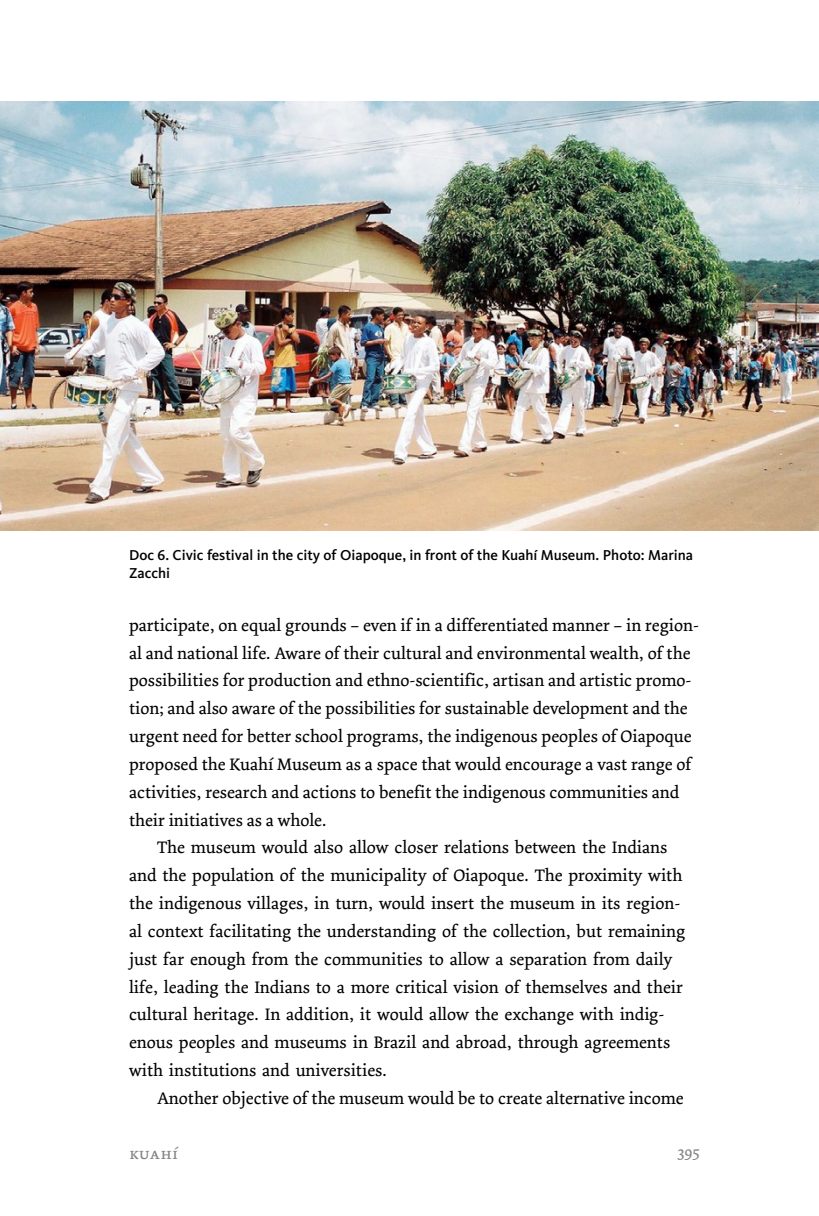
<style>
.page{position:relative;width:819px;height:1216px;background:#fff}
.page>*{position:absolute;margin:0;border:0;box-sizing:border-box;transform-origin:0 0}
.t1{font:17.5px "Dolly";color:#000}
.t2{font:16.28px "Dolly SC";letter-spacing:.015em;color:#808285}
.t3{font:16.28px "Dolly";color:#808285}
.t4{font:500 14.88px/17.5px "Kievit OT";color:#000}
</style>
<div class="page">
<img style="left:0;top:102px;width:819px;height:428px">
<p class="t4" style="left:129px;top:546px;width:565px">Doc 6. Civic festival in the city of Oiapoque, in front of the Kuahí Museum. Photo: Marina<br>Zacchi</p>
<p class="t1" style="left:129px;top:614px;width:571px">participate, on equal grounds – even if in a differentiated manner – in region-</p>
<p class="t1" style="left:129px;top:642px;width:563px">al and national life. Aware of their cultural and environmental wealth, of the</p>
<p class="t1" style="left:129px;top:670px;width:564px">possibilities for production and ethno-scientific, artisan and artistic promo-</p>
<p class="t1" style="left:129px;top:698px;width:560px">tion; and also aware of the possibilities for sustainable development and the</p>
<p class="t1" style="left:129px;top:726px;width:564px">urgent need for better school programs, the indigenous peoples of Oiapoque</p>
<p class="t1" style="left:129px;top:753px;width:564px">proposed the Kuahí Museum as a space that would encourage a vast range of</p>
<p class="t1" style="left:129px;top:781px;width:552px">activities, research and actions to benefit the indigenous communities and</p>
<p class="t1" style="left:129px;top:809px;width:199px">their initiatives as a whole.</p>
<p class="t1" style="left:157px;top:837px;width:512px">The museum would also allow closer relations between the Indians</p>
<p class="t1" style="left:129px;top:865px;width:554px">and the population of the municipality of Oiapoque. The proximity with</p>
<p class="t1" style="left:129px;top:893px;width:552px">the indigenous villages, in turn, would insert the museum in its region-</p>
<p class="t1" style="left:129px;top:920px;width:557px">al context facilitating the understanding of the collection, but remaining</p>
<p class="t1" style="left:129px;top:948px;width:544px">just far enough from the communities to allow a separation from daily</p>
<p class="t1" style="left:129px;top:976px;width:555px">life, leading the Indians to a more critical vision of themselves and their</p>
<p class="t1" style="left:129px;top:1004px;width:537px">cultural heritage. In addition, it would allow the exchange with indig-</p>
<p class="t1" style="left:129px;top:1032px;width:542px">enous peoples and museums in Brazil and abroad, through agreements</p>
<p class="t1" style="left:129px;top:1059px;width:259px">with institutions and universities.</p>
<p class="t1" style="left:157px;top:1087px;width:528px">Another objective of the museum would be to create alternative income</p>
<p class="t2" style="left:129px;top:1144px;width:51px">kuahí</p>
<p class="t3" style="left:677px;top:1141px;width:23px">395</p>
</div>
